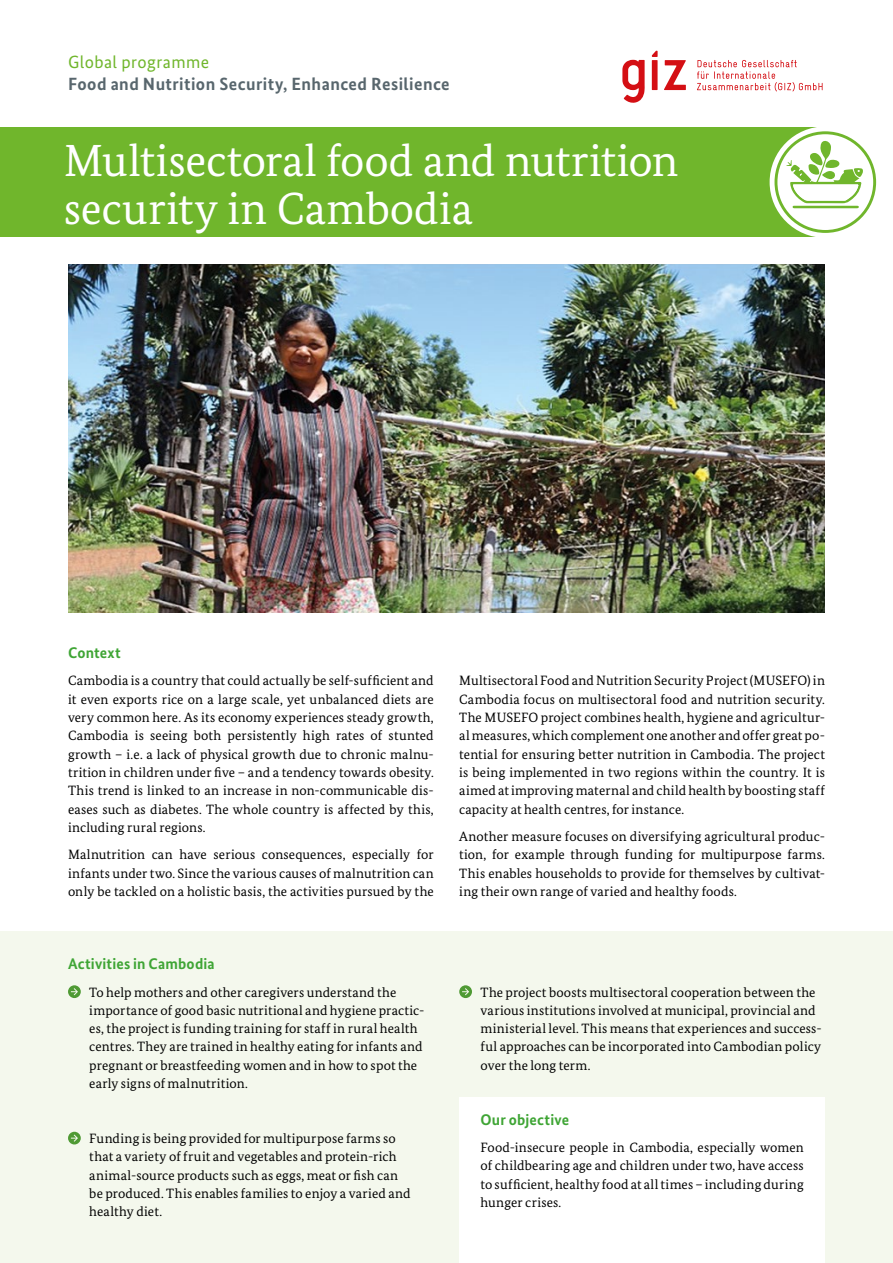
<style>
.page{position:relative;width:893px;height:1263px;background:#fff}
.page>*{position:absolute;margin:0;border:0;box-sizing:border-box;transform-origin:0 0}
.Head_1_auf_grün{font:45px/48px "Bundes Serif";letter-spacing:-.005em;color:#fff}
.Lauftext{font:700 17.7px "Bundes Sans";letter-spacing:.025em;color:#58666d}
.Lauftext-2{font:17.7px "Bundes Sans";letter-spacing:.025em;color:#70b62c}
.zw_gruen{font:700 15.45px "Bundes Sans";letter-spacing:.01em;color:#3fa535}
.Lauftext-3{font:13.5px/18.3px "Bundes Serif";letter-spacing:.015em;color:#000;text-align:justify}
.einzug_grau{font:13.5px/18.3px "Bundes Serif";letter-spacing:.01em;color:#000}
.Lauftext_Einzug{font:13.5px/18.3px "Bundes Serif";letter-spacing:.015em;color:#000;text-align:justify}
</style>
<div class="page">
<div style="left:0;top:127px;width:825px;height:110px;background:#70b62c"></div>
<div style="left:0;top:932px;width:893px;height:331px;background:#f4f8ed"></div>
<div style="left:459px;top:1097px;width:366px;height:166px;background:#fff"></div>
<img style="left:68px;top:264px;width:757px;height:348px">
<svg style="left:68px;top:985px;width:13px;height:13px"></svg>
<svg style="left:68px;top:1132px;width:13px;height:12px"></svg>
<svg style="left:459px;top:985px;width:13px;height:13px"></svg>
<svg style="left:622px;top:60px;width:23px;height:43px"></svg>
<svg style="left:664px;top:60px;width:22px;height:30px"></svg>
<svg style="left:652px;top:51px;width:6px;height:39px"></svg>
<svg style="left:697px;top:60px;width:125px;height:31px"></svg>
<div style="left:770px;top:126px;width:111px;height:112px;border:6px solid #fff;border-radius:50%"></div>
<svg style="left:774px;top:131px;width:102px;height:102px"></svg>
<p class="Lauftext-2" style="left:68px;top:51px;width:143px">Global programme</p>
<p class="Lauftext" style="left:68px;top:74px;width:383px">Food and Nutrition Security, Enhanced Resilience</p>
<p class="Head_1_auf_grün" style="left:64px;top:136px;width:616px">Multisectoral food and nutrition security in Cambodia</p>
<p class="zw_gruen" style="left:68px;top:643px;width:54px">Context</p>
<p class="Lauftext-3" style="left:68px;top:671px;width:367px">Cambodia is a country that could actually be self-sufficient and it even exports rice on a large scale, yet unbalanced diets are very common here. As its economy experiences steady growth, Cambodia is seeing both persistently high rates of stunted growth – i.e. a lack of physical growth due to chronic malnu&shy;trition in children under five – and a tendency towards obesity.<br>This trend is linked to an increase in non-communicable dis&shy;eases such as diabetes. The whole country is affected by this, including rural regions.</p>
<p class="Lauftext-3" style="left:68px;top:845px;width:367px">Malnutrition can have serious consequences, especially for infants under two. Since the various causes of malnutrition can only be tackled on a holistic basis, the activities pursued by the</p>
<p class="zw_gruen" style="left:68px;top:954px;width:148px">Activities in Cambodia</p>
<p class="einzug_grau" style="left:89px;top:983px;width:337px">To help mothers and other caregivers understand the importance of good basic nutritional and hygiene practic&shy;es, the project is funding training for staff in rural health centres. They are trained in healthy eating for infants and pregnant or breastfeeding women and in how to spot the early signs of malnutrition.</p>
<p class="einzug_grau" style="left:89px;top:1129px;width:323px">Funding is being provided for multipurpose farms so that a variety of fruit and vegetables and protein-rich animal-source products such as eggs, meat or fish can be produced. This enables families to enjoy a varied and healthy diet.</p>
<p class="Lauftext-3" style="left:459px;top:671px;width:367px">Multisectoral Food and Nutrition Security Project (MUSEFO) in Cambodia focus on multisectoral food and nutrition security.<br>The MUSEFO project combines health, hygiene and agricultur&shy;al measures, which complement one another and offer great po&shy;tential for ensuring better nutrition in Cambodia. The project is being implemented in two regions within the country. It is aimed at improving maternal and child health by boosting staff capacity at health centres, for instance.</p>
<p class="Lauftext-3" style="left:459px;top:827px;width:367px">Another measure focuses on diversifying agricultural produc&shy;tion, for example through funding for multipurpose farms.<br>This enables households to provide for themselves by cultivat&shy;ing their own range of varied and healthy foods.</p>
<p class="einzug_grau" style="left:480px;top:983px;width:343px">The project boosts multisectoral cooperation between the various institutions involved at municipal, provincial and ministerial level. This means that experiences and success&shy;ful approaches can be incorporated into Cambodian policy over the long term.</p>
<p class="zw_gruen" style="left:480px;top:1110px;width:90px">Our objective</p>
<p class="Lauftext_Einzug" style="left:480px;top:1138px;width:325px">Food-insecure people in Cambodia, especially women of childbearing age and children under two, have access to sufficient, healthy food at all times – including during hunger crises.</p>
</div>
